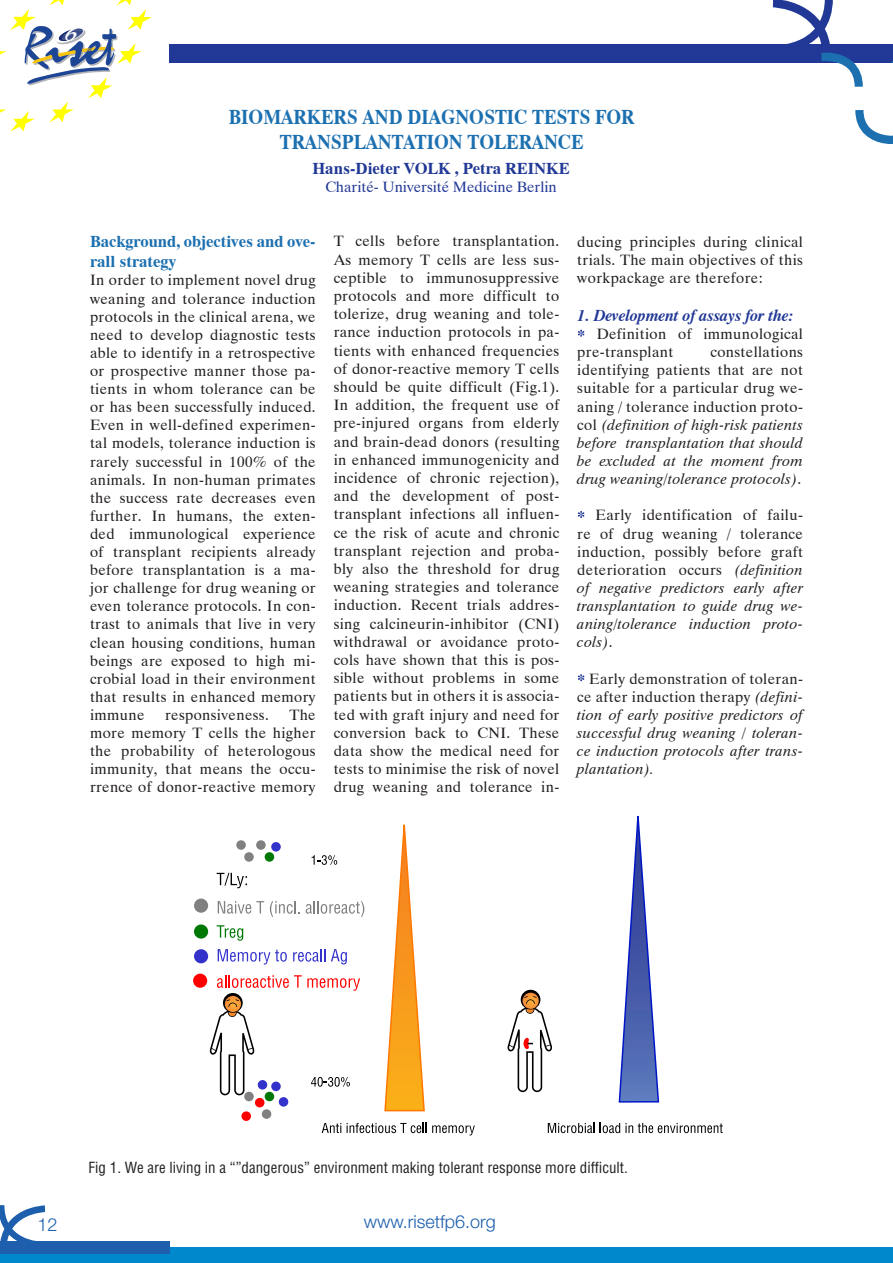
<style>
.page{position:relative;width:893px;height:1263px;background:#fff}
.page>*{position:absolute;margin:0;border:0;box-sizing:border-box;transform-origin:0 0}
.t1{font:700 21px/25.2px "Dutch 801 BT";color:#1c70b0;text-align:center;scale:.9 1}
.t2{font:300 18px "Helvetica Neue";color:#1d5fad}
.t3{font:700 16.5px/20px "Dutch 801 BT";color:#1c70b0}
.t4{font:italic 700 16.5px "Dutch 801 BT";color:#213896}
.t5{font:700 16.5px "Dutch 801 BT";color:#213896}
.t6{font:15px/18.1px "Dutch 801 BT";letter-spacing:.025em;color:#231f20;text-align:justify}
.t7{font:italic 15px/18.1px "Dutch 801 BT";letter-spacing:.025em;color:#231f20;text-align:justify}
.t8{font:condensed 15px "Helvetica";color:#231f20}
.t9{font:15px "Dutch 801 BT";color:#213896}
.s1{font-style:normal}
</style>
<div class="page">
<svg style="left:0;top:0;width:152px;height:132px"></svg>
<div style="left:169px;top:45px;width:724px;height:16px;background:#213896"></div>
<hr style="left:169px;top:61px;width:724px;height:2px;background:#213896">
<svg style="left:773px;top:0;width:90px;height:87px"></svg>
<div style="left:0;top:1247px;width:893px;height:16px;background:#0088cd"></div>
<div style="left:0;top:1241px;width:170px;height:13px;background:#1d5fad"></div>
<svg style="left:0;top:1205px;width:45px;height:36px"></svg>
<svg style="left:855px;top:110px;width:38px;height:34px"></svg>
<svg style="left:578px;top:330px;width:6px;height:7px"></svg>
<svg style="left:578px;top:511px;width:6px;height:7px"></svg>
<svg style="left:578px;top:674px;width:6px;height:7px"></svg>
<div style="left:279px;top:1097px;width:9px;height:9px;background:#33c;border-radius:50%"></div>
<div style="left:255px;top:1098px;width:9px;height:9px;background:#f00;border-radius:50%"></div>
<div style="left:241px;top:1111px;width:10px;height:10px;background:#f00;border-radius:50%"></div>
<div style="left:265px;top:1092px;width:9px;height:9px;background:#007805;border-radius:50%"></div>
<div style="left:244px;top:1092px;width:10px;height:9px;background:#808080;border-radius:50%"></div>
<div style="left:262px;top:1109px;width:9px;height:10px;background:#808080;border-radius:50%"></div>
<div style="left:271px;top:842px;width:10px;height:9px;background:#33c;border-radius:50%"></div>
<div style="left:265px;top:852px;width:9px;height:10px;background:#007805;border-radius:50%"></div>
<div style="left:244px;top:852px;width:10px;height:10px;background:#808080;border-radius:50%"></div>
<div style="left:256px;top:840px;width:10px;height:10px;background:#808080;border-radius:50%"></div>
<div style="left:236px;top:840px;width:10px;height:10px;background:#808080;border-radius:50%"></div>
<svg style="left:384px;top:824px;width:41px;height:288px"></svg>
<svg style="left:618px;top:815px;width:42px;height:288px"></svg>
<svg style="left:312px;top:855px;width:25px;height:10px"></svg>
<svg style="left:322px;top:1123px;width:19px;height:10px"></svg>
<svg style="left:347px;top:1123px;width:128px;height:12px"></svg>
<svg style="left:548px;top:1123px;width:175px;height:10px"></svg>
<svg style="left:508px;top:990px;width:44px;height:102px"></svg>
<svg style="left:217px;top:873px;width:30px;height:15px"></svg>
<svg style="left:218px;top:901px;width:46px;height:13px"></svg>
<svg style="left:270px;top:901px;width:30px;height:16px"></svg>
<svg style="left:306px;top:901px;width:58px;height:16px"></svg>
<svg style="left:217px;top:925px;width:26px;height:16px"></svg>
<svg style="left:218px;top:949px;width:69px;height:15px"></svg>
<svg style="left:293px;top:949px;width:32px;height:13px"></svg>
<svg style="left:331px;top:949px;width:16px;height:15px"></svg>
<svg style="left:210px;top:975px;width:150px;height:120px"></svg>
<div style="left:194px;top:949px;width:14px;height:14px;background:#33c;border-radius:50%"></div>
<div style="left:193px;top:974px;width:14px;height:14px;background:#f00;border-radius:50%"></div>
<div style="left:194px;top:924px;width:14px;height:14px;background:#007805;border-radius:50%"></div>
<div style="left:194px;top:898px;width:14px;height:15px;background:#808080;border-radius:50%"></div>
<h1 class="t1" style="left:229px;top:104px;width:452px">BIOMARKERS AND DIAGNOSTIC TESTS FOR<br>TRANSPLANTATION TOLERANCE</h1>
<p class="t5" style="left:312px;top:158px;width:259px">Hans-Dieter VOLK , Petra REINKE</p>
<p class="t9" style="left:325px;top:178px;width:233px">Charité- Université Medicine Berlin</p>
<p class="t3" style="left:90px;top:232px;width:227px">Background, objectives and ove&shy;rall strategy</p>
<p class="t6" style="left:90px;top:271px;width:227px">In order to implement novel drug weaning and tolerance induction protocols in the clinical arena, we need to develop diagnostic tests able to identify in a retrospective or prospective manner those pa&shy;tients in whom tolerance can be or has been successfully induced.<br>Even in well-defined experimen&shy;tal models, tolerance induction is rarely successful in 100% of the animals. In non-human primates the success rate decreases even further. In humans, the exten&shy;ded immunological experience of transplant recipients already before transplantation is a ma&shy;jor challenge for drug weaning or even tolerance protocols. In con&shy;trast to animals that live in very clean housing conditions, human beings are exposed to high mi&shy;crobial load in their environment that results in enhanced memory immune</p>
<p class="t6" style="left:90px;top:706px;width:227px;text-indent:199px">The more memory T cells the higher the probability of heterologous immunity, that means the occu&shy;rrence of donor-reactive memory</p>
<p class="t6" style="left:165px;top:706px;width:105px">responsiveness.</p>
<p class="t6" style="left:334px;top:232px;width:227px">T cells before transplantation.<br>As memory T cells are less sus&shy;ceptible to immunosuppressive protocols and more difficult to tolerize, drug weaning and tole&shy;rance induction protocols in pa&shy;tients with enhanced frequencies of donor-reactive memory T cells should be quite difficult (Fig.1).<br>In addition, the frequent use of pre-injured organs from elderly and brain-dead donors (resulting in enhanced immunogenicity and incidence of chronic rejection), and the development of post&shy;transplant infections all influen&shy;ce the risk of acute and chronic transplant rejection and proba&shy;bly also the threshold for drug weaning strategies and tolerance induction. Recent trials addres&shy;sing calcineurin-inhibitor (CNI) withdrawal or avoidance proto&shy;cols have shown that this is pos&shy;sible without problems in some patients but in others it is associa&shy;ted with graft injury and need for conversion back to CNI. These data show the medical need for tests to minimise the risk of novel drug weaning and tolerance in-</p>
<p class="t6" style="left:577px;top:232px;width:227px">ducing principles during clinical trials. The main objectives of this workpackage are therefore:</p>
<p class="t4" style="left:577px;top:305px;width:217px">1. Development of assays for the:</p>
<p class="t6" style="left:577px;top:325px;width:227px;text-indent:19px">Definition of immunological pre-transplant</p>
<p class="t7" style="left:577px;top:343px;width:227px;text-indent:133px"><span class="s1">constellations identifying patients that are not suitable for a particular drug we&shy;aning / tolerance induction proto&shy;col</span> (definition of high-risk patients before transplantation that should be excluded at the moment from drug weaning/tolerance protocols)<span class="s1">.</span></p>
<p class="t7" style="left:577px;top:506px;width:227px;text-indent:18px"><span class="s1">Early identification of failu&shy;re of drug weaning / tolerance induction, possibly before graft deterioration occurs</span> (definition of negative predictors early after transplantation to guide drug we&shy;aning/tolerance induction proto&shy;cols)<span class="s1">.</span></p>
<p class="t7" style="left:577px;top:669px;width:227px;text-indent:12px"><span class="s1">Early demonstration of toleran&shy;ce after induction therapy</span> (defini&shy;tion of early positive predictors of successful drug weaning / toleran&shy;ce induction protocols after trans&shy;plantation).</p>
<p class="t8" style="left:89px;top:1158px;width:541px">Fig 1. We are living in a “”dangerous” environment making tolerant response more difficult.</p>
<p class="t2" style="left:37px;top:1214px;width:22px">12</p>
<p class="t2" style="left:364px;top:1211px;width:134px">www.risetfp6.org</p>
</div>
